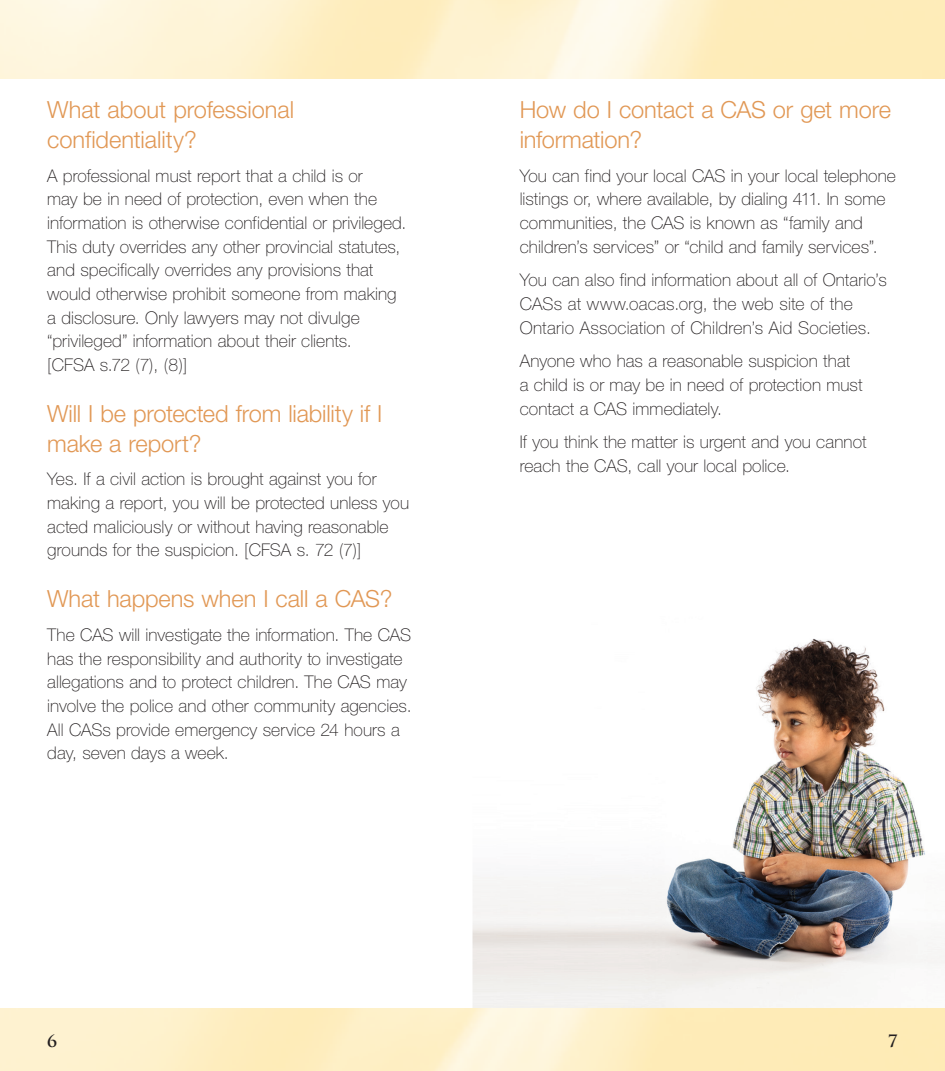
<style>
.page{position:relative;width:945px;height:1071px;background:#fff}
.page>*{position:absolute;margin:0;border:0;box-sizing:border-box;transform-origin:0 0}
.t1{font:300 23.62px/29.8px "Helvetica Neue";letter-spacing:-.005em;color:#e19855}
.t2{font:100 17.5px/23.6px "Helvetica Neue";letter-spacing:.005em;color:#231f20}
.t3{font:700 16.62px "Trajan Pro";color:#231f20}
</style>
<div class="page">
<img style="left:472px;top:638px;width:473px;height:370px">
<h1 class="t1" style="left:47px;top:95px;width:248px">What about professional confidentiality?</h1>
<p class="t2" style="left:47px;top:164px;width:361px">A professional must report that a child is or<br>may be in need of protection, even when the information is otherwise confidential or privileged.<br>This duty overrides any other provincial statutes, and specifically overrides any provisions that would otherwise prohibit someone from making a disclosure. Only lawyers may not divulge “privileged” information about their clients.<br>[CFSA s.72 (7), (8)]</p>
<h1 class="t1" style="left:47px;top:398px;width:337px">Will I be protected from liability if I make a report?</h1>
<p class="t2" style="left:47px;top:467px;width:363px">Yes. If a civil action is brought against you for making a report, you will be protected unless you acted maliciously or without having reasonable grounds for the suspicion. [CFSA s. 72 (7)]</p>
<h1 class="t1" style="left:47px;top:584px;width:347px">What happens when I call a CAS?</h1>
<p class="t2" style="left:47px;top:623px;width:366px">The CAS will investigate the information. The CAS has the responsibility and authority to investigate allegations and to protect children. The CAS may involve the police and other community agencies.<br>All CASs provide emergency service 24 hours a day, seven days a week.</p>
<h1 class="t1" style="left:520px;top:95px;width:373px">How do I contact a CAS or get more information?</h1>
<p class="t2" style="left:520px;top:164px;width:378px">You can find your local CAS in your local telephone listings or, where available, by dialing 411. In some communities, the CAS is known as “family and children’s services” or “child and family services”.</p>
<p class="t2" style="left:520px;top:268px;width:369px">You can also find information about all of Ontario’s<br>CASs at www.oacas.org, the web site of the<br>Ontario Association of Children’s Aid Societies.</p>
<p class="t2" style="left:520px;top:349px;width:344px">Anyone who has a reasonable suspicion that a child is or may be in need of protection must contact a CAS immediately.</p>
<p class="t2" style="left:520px;top:430px;width:348px">If you think the matter is urgent and you cannot reach the CAS, call your local police.</p>
<p class="t3" style="left:47px;top:1031px;width:11px">6</p>
<p class="t3" style="left:888px;top:1031px;width:11px">7</p>
</div>
